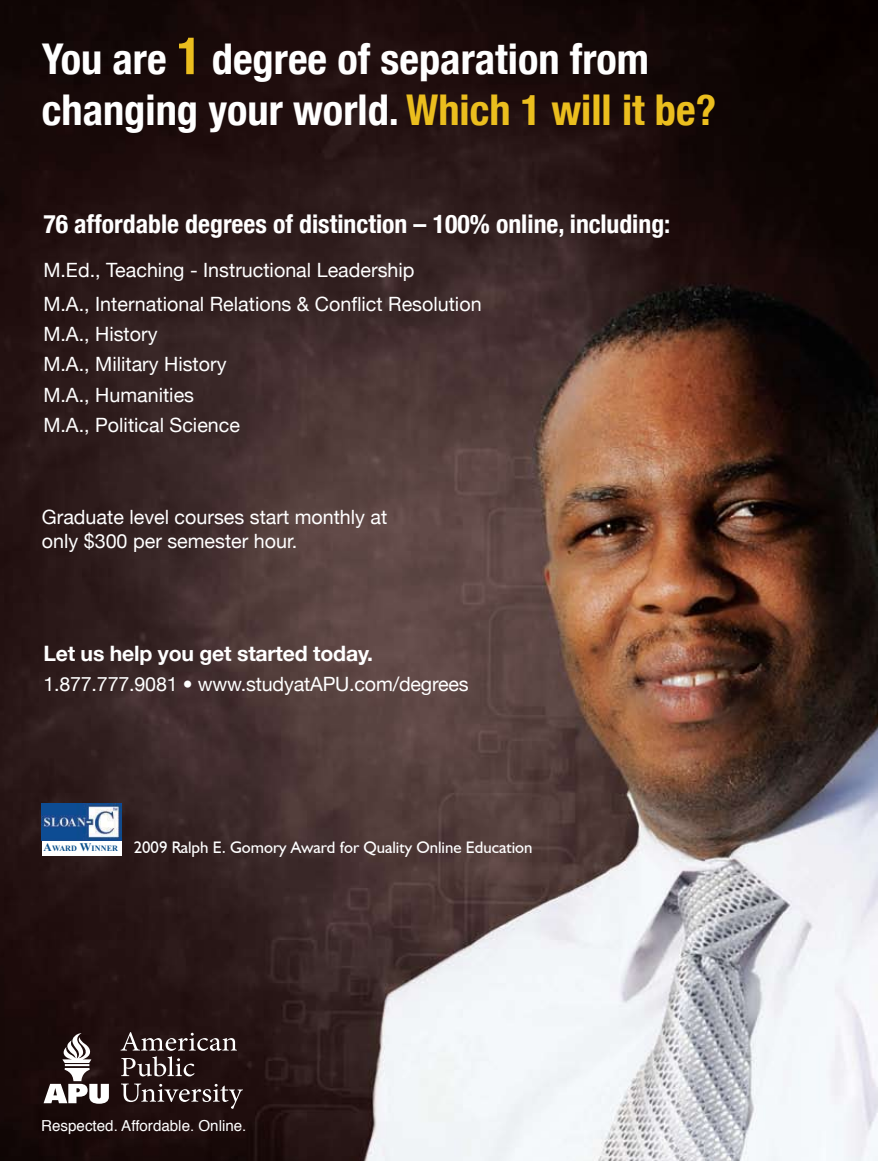
<style>
.page{position:relative;width:878px;height:1161px;background:#fff}
.page>*{position:absolute;margin:0;border:0;box-sizing:border-box;transform-origin:0 0}
.t1{font:700 condensed 42.45px/50.8px "Helvetica Neue";color:#fff}
.t2{font:700 condensed 25.8px "Helvetica Neue";color:#fff}
.t3{font:700 21.15px "Helvetica Neue";letter-spacing:-.01em;color:#fff}
.t4{font:19.65px/30.3px "Helvetica Neue";color:#fff}
.t5{font:16.65px "Humanist 521 BT";color:#fff}
.t6{font:15.15px "Helvetica";color:#fff}
.s1{font-size:51.45px;color:#ebbe1e}
.s2{color:#ebbe1e}
.s3{font-family:"Times New Roman";font-weight:700;font-size:11.55px;color:#084e8b}
.s4{font-family:"Times New Roman";font-weight:700;font-size:8.1px;color:#084e8b}
</style>
<div class="page">
<img style="left:0;top:0;width:878px;height:1161px">
<svg style="left:44px;top:1033px;width:65px;height:71px"></svg>
<svg style="left:121px;top:1032px;width:116px;height:44px;background:#493a3a"></svg>
<svg style="left:121px;top:1084px;width:122px;height:25px;background:#483939"></svg>
<div style="left:42px;top:803px;width:79px;height:53px;background:#fff"></div>
<img style="left:42px;top:803px;width:79px;height:37px">
<h1 class="t1" style="left:42px;top:33px;width:676px">You are <span class="s1">1</span> degree of separation from changing your world. <span class="s2">Which 1 will it be?</span></h1>
<h2 class="t2" style="left:43px;top:209px;width:628px">76 affordable degrees of distinction – 100% online, including:</h2>
<p class="t4" style="left:43px;top:254px;width:440px;line-height:33.3px">M.Ed., Teaching - Instructional Leadership<br>M.A., International Relations &amp; Conflict Resolution</p>
<p class="t4" style="left:43px;top:319px;width:198px">M.A., History<br>M.A., Military History<br>M.A., Humanities<br>M.A., Political Science</p>
<p class="t4" style="left:42px;top:504px;width:347px;line-height:24.3px">Graduate level courses start monthly at only $300 per semester hour.</p>
<p class="t3" style="left:43px;top:640px;width:331px">Let us help you get started today.</p>
<p class="t4" style="left:43px;top:669px;width:427px">1.877.777.9081 • www.studyatAPU.com/degrees</p>
<p class="t5" style="left:44px;top:837px;width:490px"><span class="s3">A</span><span class="s4">WARD</span> <span class="s3">W</span><span class="s4">INNER</span> 2009 Ralph E. Gomory Award for Quality Online Education</p>
<p class="t6" style="left:41px;top:1113px;width:207px">Respected. Affordable. Online.</p>
</div>
